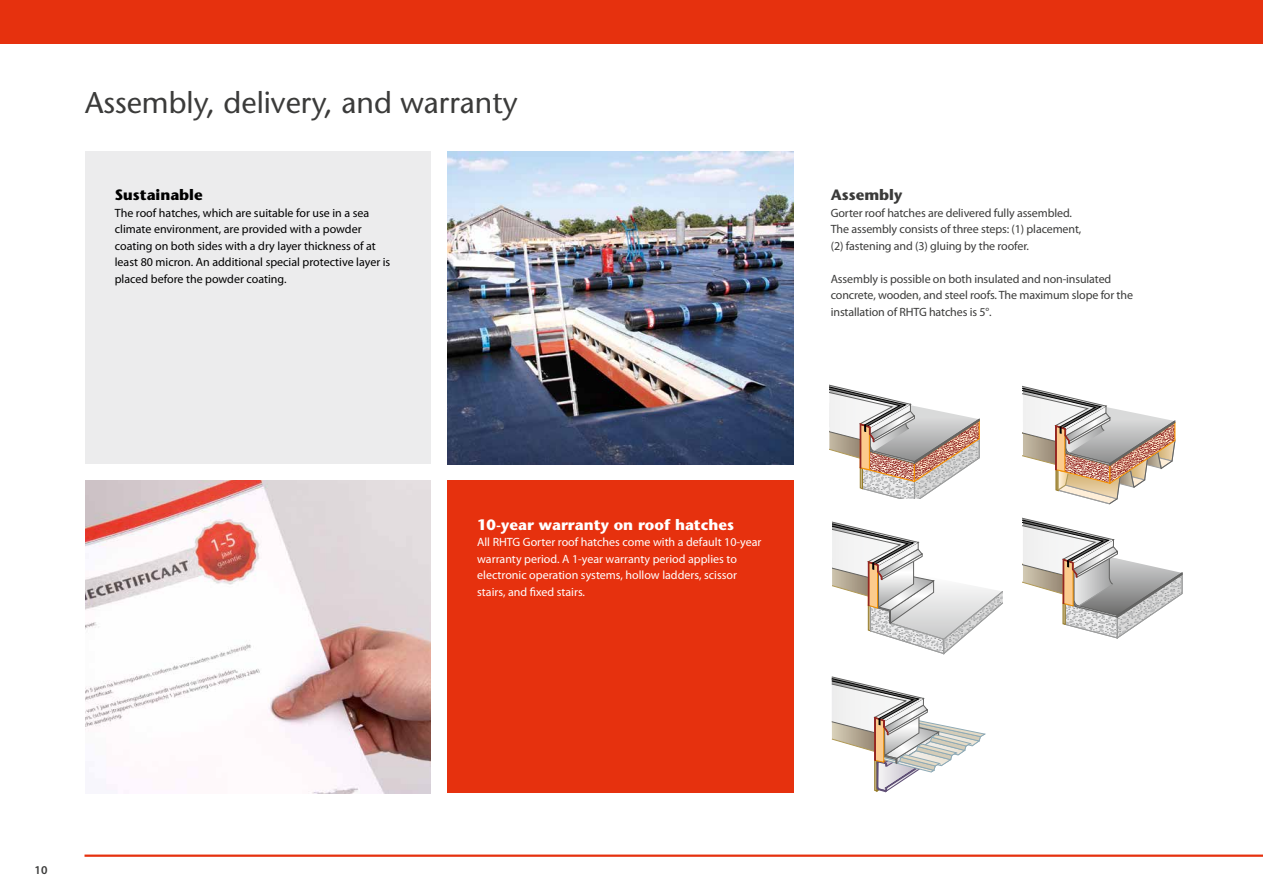
<style>
.page{position:relative;width:1263px;height:893px;background:#fff}
.page>*{position:absolute;margin:0;border:0;box-sizing:border-box;transform-origin:0 0}
.t1{font:500 30px "Stone Sans Std";color:#3b3b3a}
.t2{font:700 15px "Stone Sans Std";color:#fff}
.t3{font:700 15px "Stone Sans Std";color:#000}
.t4{font:700 15px "Stone Sans Std";color:#3b3b3a}
.t5{font:12px/16.5px "Myriad Pro";letter-spacing:-.01em;color:#3b3b3a}
.t6{font:12px/16.5px "Myriad Pro";color:#000}
.t7{font:12px/16.5px "Myriad Pro";color:#fff}
.t8{font:600 12px "Myriad Pro";color:#3b3b3a}
</style>
<div class="page">
<hr style="left:85px;top:854px;width:1178px;height:3px;background:#e6310e">
<div style="left:0;top:0;width:1263px;height:44px;background:#e6310e"></div>
<img style="left:448px;top:151px;width:345px;height:313px">
<img style="left:85px;top:480px;width:346px;height:313px">
<svg style="left:1023px;top:518px;width:159px;height:120px"></svg>
<svg style="left:832px;top:521px;width:171px;height:133px"></svg>
<svg style="left:829px;top:384px;width:150px;height:114px"></svg>
<svg style="left:1023px;top:386px;width:152px;height:118px"></svg>
<svg style="left:831px;top:677px;width:154px;height:115px"></svg>
<div style="left:85px;top:151px;width:346px;height:313px;background:#ececed"></div>
<div style="left:447px;top:480px;width:347px;height:313px;background:#e6310e"></div>
<h1 class="t1" style="left:85px;top:84px;width:434px">Assembly, delivery, and warranty</h1>
<p class="t3" style="left:115px;top:186px;width:89px">Sustainable</p>
<p class="t6" style="left:115px;top:204px;width:277px">The roof hatches, which are suitable for use in a sea climate environment, are provided with a powder coating on both sides with a dry layer thickness of at least 80 micron. An additional special protective layer is placed before the powder coating.</p>
<p class="t4" style="left:831px;top:186px;width:73px">Assembly</p>
<p class="t5" style="left:831px;top:204px;width:252px">Gorter roof hatches are delivered fully assembled.<br>The assembly consists of three steps: (1) placement, (2) fastening and (3) gluing by the roofer.</p>
<p class="t5" style="left:831px;top:270px;width:304px">Assembly is possible on both insulated and non-insulated concrete, wooden, and steel roofs. The maximum slope for the installation of RHTG hatches is 5°.</p>
<p class="t2" style="left:477px;top:516px;width:258px">10-year warranty on roof hatches</p>
<p class="t7" style="left:477px;top:534px;width:286px">All RHTG Gorter roof hatches come with a default 10-year warranty period. A 1-year warranty period applies to electronic operation systems, hollow ladders, scissor stairs, and fixed stairs.</p>
<p class="t8" style="left:35px;top:863px;width:15px">10</p>
</div>
